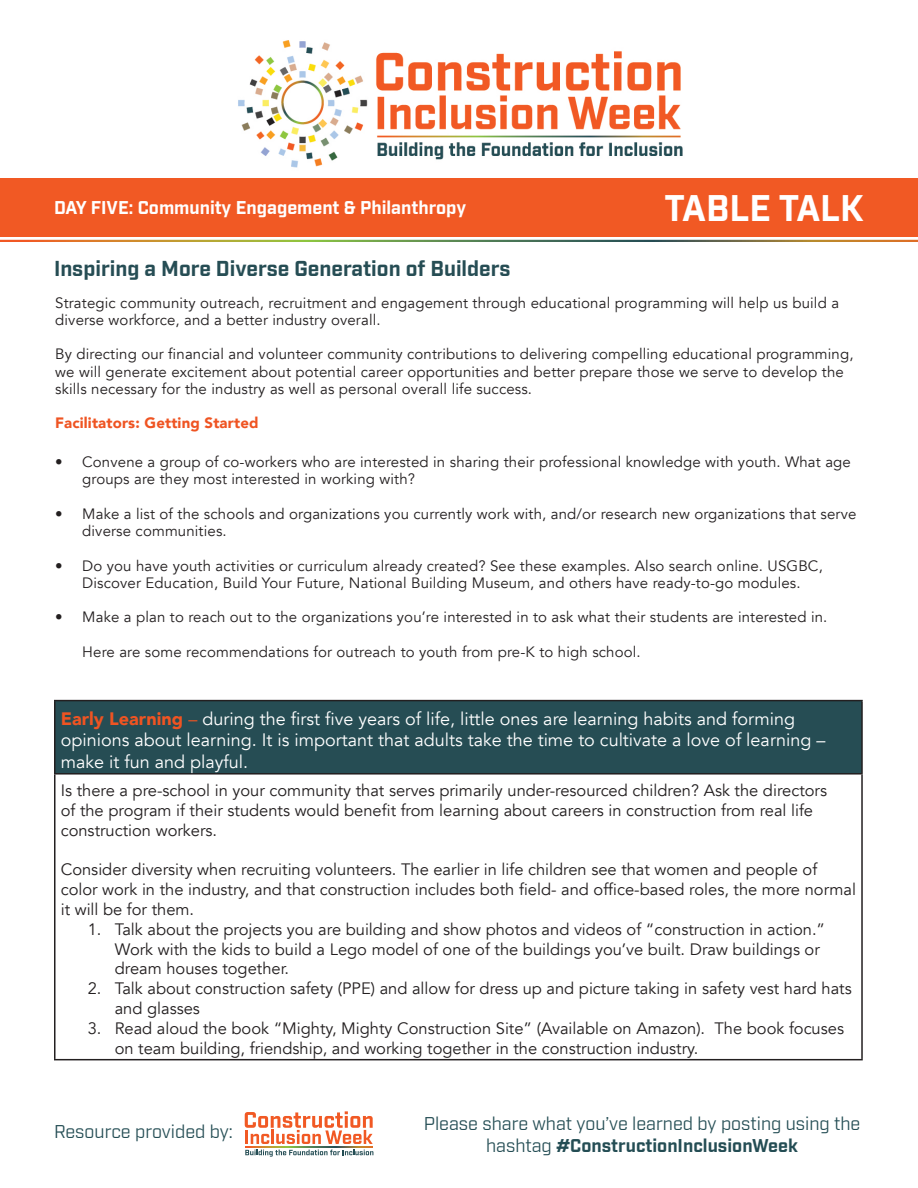
<style>
.page{position:relative;width:918px;height:1188px;background:#fff}
.page>*{position:absolute;margin:0;border:0;box-sizing:border-box;transform-origin:0 0}
.t1{font:700 36px "Industry";color:#fff}
.t2{font:700 21px "Industry";color:#264d54}
.t3{font:18px/21.6px "Avenir";color:#fff}
.t4{font:18px/21.6px "Industry";color:#244d54;text-align:center}
.t5{font:700 18px "Industry";color:#fff}
.t6{font:16.5px/19.8px "Avenir";color:#231f20}
.t7{font:15px/17.2px "Avenir";letter-spacing:.01em;color:#231f20}
.t8{font:900 15px "Avenir";letter-spacing:.01em;color:#ef5422}
.s1{font-weight:900;color:#ef5422}
.s2{color:#ef5422}
.s3{font-weight:700}
</style>
<div class="page">
<div style="left:0;top:179px;width:918px;height:58px;background:#f15924"></div>
<img style="left:238px;top:40px;width:445px;height:128px">
<svg style="left:245px;top:1111px;width:128px;height:33px"></svg>
<svg style="left:245px;top:1147px;width:128px;height:1px"></svg>
<svg style="left:245px;top:1150px;width:128px;height:7px"></svg>
<div style="left:55px;top:701px;width:807px;height:73px;background:#264d54"></div>
<hr style="left:54px;top:700px;width:809px;height:1px;background:#231f20">
<hr style="left:54px;top:701px;width:2px;height:72px;background:#231f20">
<hr style="left:861px;top:701px;width:2px;height:72px;background:#231f20">
<hr style="left:54px;top:773px;width:809px;height:2px;background:#231f20">
<hr style="left:54px;top:775px;width:2px;height:284px;background:#231f20">
<hr style="left:861px;top:775px;width:2px;height:284px;background:#231f20">
<hr style="left:54px;top:1059px;width:809px;height:1px;background:#231f20">
<p class="t5" style="left:54px;top:196px;width:414px">DAY FIVE: Community Engagement &amp; Philanthropy</p>
<p class="t1" style="left:665px;top:186px;width:201px">TABLE TALK</p>
<p class="t2" style="left:54px;top:256px;width:458px">Inspiring a More Diverse Generation of Builders</p>
<p class="t7" style="left:55px;top:294px;width:785px">Strategic community outreach, recruitment and engagement through educational programming will help us build a diverse workforce, and a better industry overall.</p>
<p class="t7" style="left:55px;top:346px;width:800px">By directing our financial and volunteer community contributions to delivering compelling educational programming, we will generate excitement about potential career opportunities and better prepare those we serve to develop the skills necessary for the industry as well as personal overall life success.</p>
<p class="t8" style="left:55px;top:410px;width:205px">Facilitators: Getting Started</p>
<p class="t7" style="left:82px;top:454px;width:770px;text-indent:-27px">• Convene a group of co-workers who are interested in sharing their professional knowledge with youth. What age groups are they most interested in working with?</p>
<p class="t7" style="left:82px;top:505px;width:776px;text-indent:-27px">• Make a list of the schools and organizations you currently work with, and/or research new organizations that serve diverse communities.</p>
<p class="t7" style="left:55px;top:557px;width:769px;text-align:center">• Do you have youth activities or curriculum already created? See these examples. Also search online. USGBC,<br>Discover Education, Build Your Future, National Building Museum, and others have ready-to-go modules.</p>
<p class="t7" style="left:55px;top:609px;width:774px">• Make a plan to reach out to the organizations you’re interested in to ask what their students are interested in.</p>
<p class="t7" style="left:82px;top:643px;width:560px">Here are some recommendations for outreach to youth from pre-K to high school.</p>
<p class="t3" style="left:61px;top:708px;width:766px"><span class="s1">Early Learning</span> <span class="s2">–</span> during the first five years of life, little ones are learning habits and forming opinions about learning. It is important that adults take the time to cultivate a love of learning – make it fun and playful.</p>
<p class="t6" style="left:61px;top:781px;width:768px">Is there a pre-school in your community that serves primarily under-resourced children? Ask the directors of the program if their students would benefit from learning about careers in construction from real life construction workers.</p>
<p class="t6" style="left:61px;top:860px;width:797px">Consider diversity when recruiting volunteers. The earlier in life children see that women and people of color work in the industry, and that construction includes both field- and office-based roles, the more normal it will be for them.</p>
<p class="t6" style="left:115px;top:920px;width:712px;text-indent:-27px">1. Talk about the projects you are building and show photos and videos of “construction in action.”<br>Work with the kids to build a Lego model of one of the buildings you’ve built. Draw buildings or dream houses together.</p>
<p class="t6" style="left:115px;top:979px;width:739px;text-indent:-27px">2. Talk about construction safety (PPE) and allow for dress up and picture taking in safety vest hard hats and glasses</p>
<p class="t6" style="left:115px;top:1019px;width:731px;text-indent:-27px">3. Read aloud the book “Mighty, Mighty Construction Site” (Available on Amazon). The book focuses on team building, friendship, and working together in the construction industry.</p>
<p class="t4" style="left:54px;top:1121px;width:181px">Resource provided by:</p>
<p class="t4" style="left:424px;top:1113px;width:438px">Please share what you’ve learned by posting using the hashtag <span class="s3">#ConstructionInclusionWeek</span></p>
</div>
